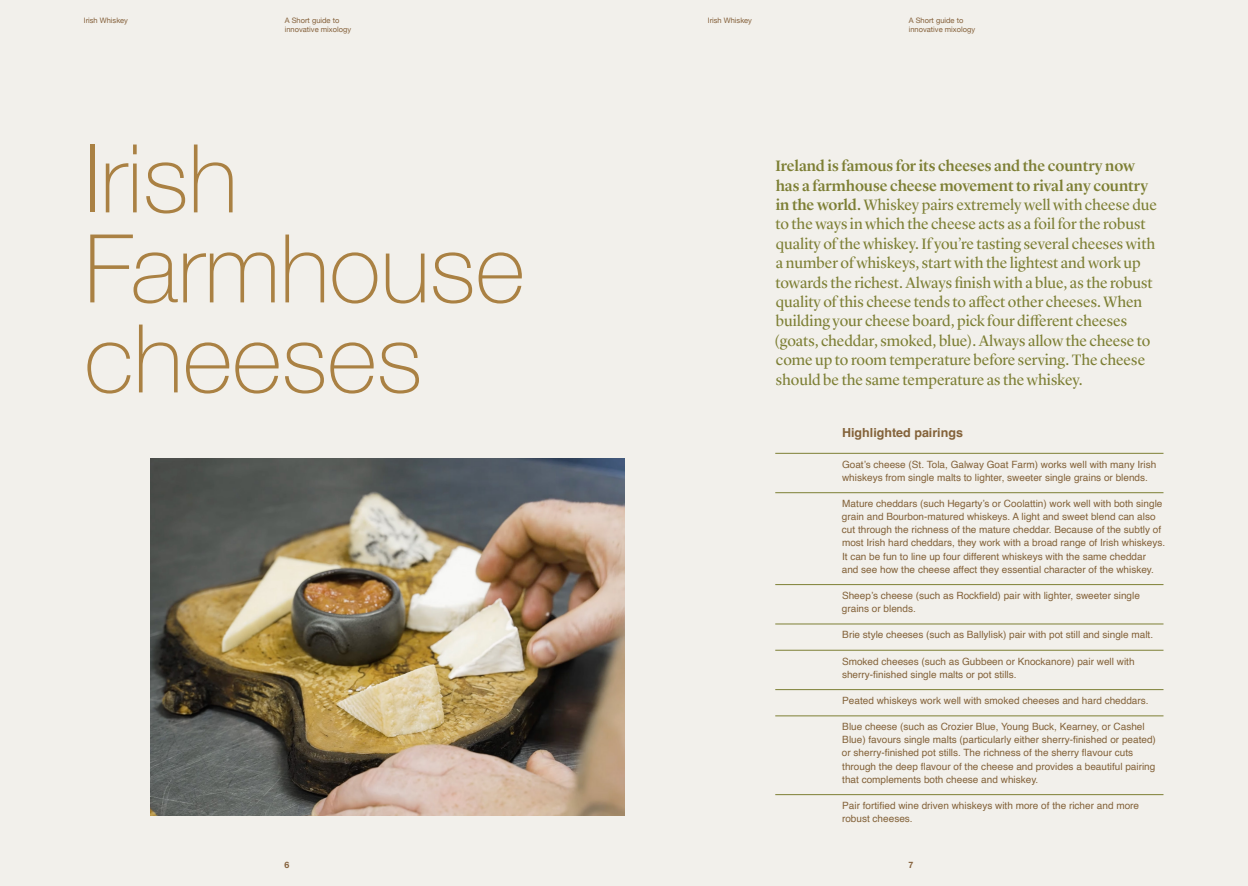
<style>
.page{position:relative;width:1248px;height:886px;background:#fff}
.page>*{position:absolute;margin:0;border:0;box-sizing:border-box;transform-origin:0 0}
.t1{font:100 95px/90px "Helvetica Neue";color:#aa8143}
.t2{font:15.62px/19.4px "Lyon Display";color:#7d7f34}
.t3{font:500 15.62px "Lyon Display";letter-spacing:-.005em;color:#7d7f34}
.t4{font:700 12.5px "Helvetica";color:#836239}
.t5{font:10px/13.1px "Helvetica";color:#836239}
.t6{font:700 8.75px "Helvetica Neue";color:#85613b}
.t7{font:7.5px/8.8px "Helvetica Neue";color:#85613b}
.s1{font-weight:500}
</style>
<div class="page">
<div style="left:0;top:0;width:624px;height:886px;background:#f2f0eb"></div>
<div style="left:624px;top:0;width:623px;height:886px;background:#f2f0eb"></div>
<hr style="left:775px;top:453px;width:388px;height:1px;background:#7d7f34">
<hr style="left:775px;top:492px;width:388px;height:1px;background:#7d7f34">
<hr style="left:775px;top:584px;width:388px;height:1px;background:#7d7f34">
<hr style="left:775px;top:624px;width:388px;height:1px;background:#7d7f34">
<hr style="left:775px;top:650px;width:388px;height:1px;background:#7d7f34">
<hr style="left:775px;top:689px;width:388px;height:1px;background:#7d7f34">
<hr style="left:775px;top:716px;width:388px;height:1px;background:#7d7f34">
<hr style="left:775px;top:794px;width:388px;height:1px;background:#7d7f34">
<img style="left:151px;top:459px;width:473px;height:356px">
<p class="t7" style="left:84px;top:16px;width:46px">Irish Whiskey</p>
<p class="t7" style="left:285px;top:16px;width:68px">A Short guide to innovative mixology</p>
<p class="t1" style="left:84px;top:129px;width:442px">Irish<br>Farmhouse cheeses</p>
<p class="t7" style="left:707px;top:16px;width:46px">Irish Whiskey</p>
<p class="t7" style="left:908px;top:16px;width:68px">A Short guide to innovative mixology</p>
<p class="t3" style="left:775px;top:154px;width:361px">Ireland is famous for its cheeses and the country now</p>
<p class="t2" style="left:774px;top:175px;width:384px"><span class="s1">has a farmhouse cheese movement to rival any country in the world.</span> Whiskey pairs extremely well with cheese due to the ways in which the cheese acts as a foil for the robust quality of the whiskey. If you’re tasting several cheeses with a number of whiskeys, start with the lightest and work up towards the richest. Always finish with a blue, as the robust quality of this cheese tends to affect other cheeses. When building your cheese board, pick four different cheeses (goats, cheddar, smoked, blue). Always allow the cheese to come up to room temperature before serving. The cheese should be the same temperature as the whiskey.</p>
<p class="t4" style="left:842px;top:425px;width:122px">Highlighted pairings</p>
<p class="t5" style="left:842px;top:458px;width:316px">Goat’s cheese (St. Tola, Galway Goat Farm) works well with many Irish whiskeys from single malts to lighter, sweeter single grains or blends.</p>
<p class="t5" style="left:841px;top:497px;width:325px">Mature cheddars (such Hegarty’s or Coolattin) work well with both single grain and Bourbon-matured whiskeys. A light and sweet blend can also cut through the richness of the mature cheddar. Because of the subtly of most Irish hard cheddars, they work with a broad range of Irish whiskeys.<br>It can be fun to line up four different whiskeys with the same cheddar<br>and see how the cheese affect they essential character of the whiskey.</p>
<p class="t5" style="left:841px;top:589px;width:299px">Sheep’s cheese (such as Rockfield) pair with lighter, sweeter single grains or blends.</p>
<p class="t5" style="left:842px;top:628px;width:312px">Brie style cheeses (such as Ballylisk) pair with pot still and single malt.</p>
<p class="t5" style="left:842px;top:655px;width:294px">Smoked cheeses (such as Gubbeen or Knockanore) pair well with sherry-finished single malts or pot stills.</p>
<p class="t5" style="left:842px;top:694px;width:308px">Peated whiskeys work well with smoked cheeses and hard cheddars.</p>
<p class="t5" style="left:841px;top:720px;width:315px">Blue cheese (such as Crozier Blue, Young Buck, Kearney, or Cashel Blue) favours single malts (particularly either sherry-finished or peated) or sherry-finished pot stills. The richness of the sherry flavour cuts through the deep flavour of the cheese and provides a beautiful pairing that complements both cheese and whiskey.</p>
<p class="t5" style="left:842px;top:799px;width:298px">Pair fortified wine driven whiskeys with more of the richer and more robust cheeses.</p>
<p class="t6" style="left:284px;top:858px;width:6px">6</p>
<p class="t6" style="left:908px;top:858px;width:6px">7</p>
</div>
